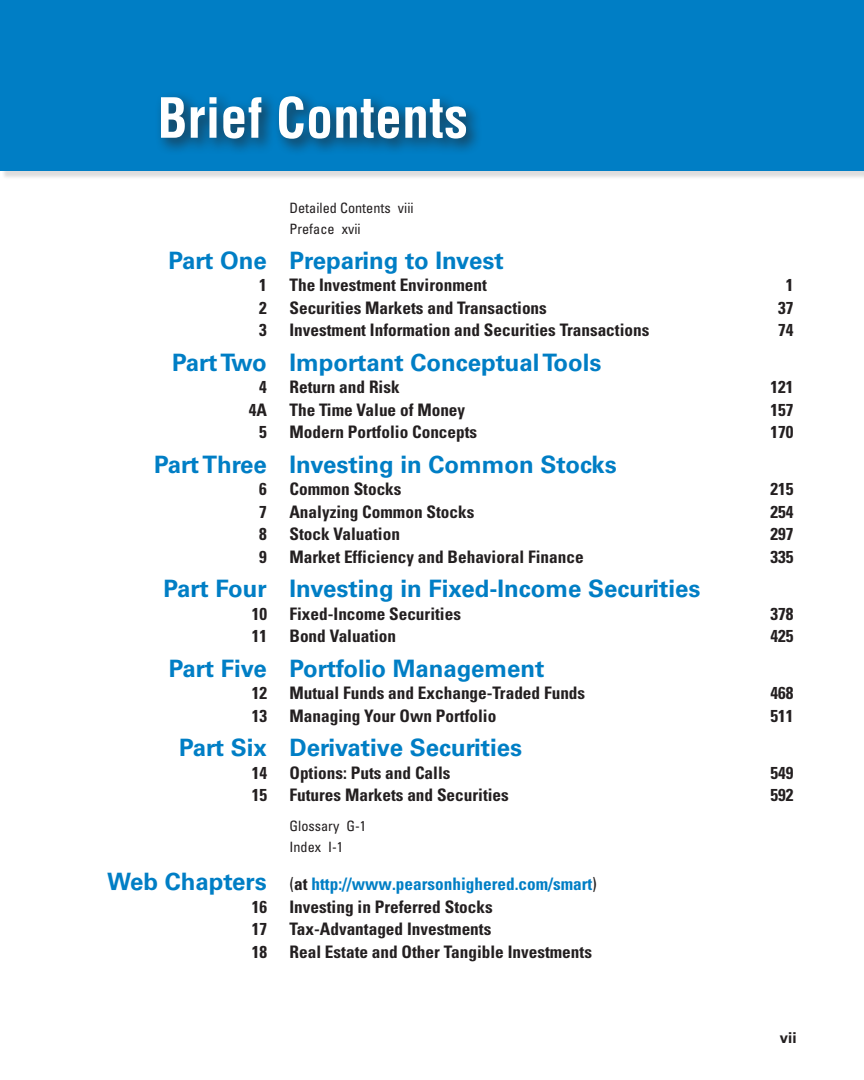
<style>
.page{position:relative;width:864px;height:1080px;background:#fff}
.page>*{position:absolute;margin:0;border:0;box-sizing:border-box;transform-origin:0 0}
.t1{font:700 condensed 54px "Helvetica Com";color:#fff}
.t2{font:700 24px "Univers LT Std";color:#007ec5}
.t3{font:700 condensed 17.25px "Univers LT Std";color:#231f20}
.t4{font:700 condensed 17.25px/22.5px "Univers LT Std";color:#007ec5}
.t5{font:700 15px "Univers LT Std";color:#231f20}
.t6{font:condensed 14.25px/21px "Univers LT Std";color:#231f20}
.s1{font-stretch:normal;font-size:24px}
.s2{font-weight:400;color:#231f20}
.s3{color:#231f20}
</style>
<div class="page">
<div style="left:2px;top:0;width:862px;height:180px;background:#231f20;opacity:.15"></div>
<div style="left:0;top:0;width:864px;height:171px;background:#007ec5"></div>
<div style="left:155px;top:90px;width:328px;height:66px;background:#231f20;opacity:.75"></div>
<p class="t1" style="left:157px;top:82px;width:312px">Brief Contents</p>
<p class="t6" style="left:289px;top:198px;width:126px">Detailed Contents viii<br>Preface xvii</p>
<p class="t2" style="left:168px;top:246px;width:337px">Part One Preparing to Invest</p>
<p class="t3" style="left:259px;top:275px;width:9px">1</p>
<p class="t3" style="left:289px;top:275px;width:199px">The Investment Environment</p>
<p class="t3" style="left:786px;top:275px;width:9px">1</p>
<p class="t3" style="left:259px;top:297px;width:9px">2</p>
<p class="t3" style="left:289px;top:297px;width:259px">Securities Markets and Transactions</p>
<p class="t3" style="left:778px;top:297px;width:17px">37</p>
<p class="t3" style="left:259px;top:320px;width:9px">3</p>
<p class="t3" style="left:289px;top:320px;width:361px">Investment Information and Securities Transactions</p>
<p class="t3" style="left:778px;top:320px;width:17px">74</p>
<p class="t2" style="left:172px;top:348px;width:431px">Part Two Important Conceptual Tools</p>
<p class="t3" style="left:259px;top:377px;width:9px">4</p>
<p class="t3" style="left:289px;top:377px;width:112px">Return and Risk</p>
<p class="t3" style="left:770px;top:377px;width:24px">121</p>
<p class="t3" style="left:249px;top:399px;width:20px">4A</p>
<p class="t3" style="left:289px;top:399px;width:177px">The Time Value of Money</p>
<p class="t3" style="left:770px;top:399px;width:24px">157</p>
<p class="t3" style="left:259px;top:422px;width:9px">5</p>
<p class="t3" style="left:289px;top:422px;width:189px">Modern Portfolio Concepts</p>
<p class="t3" style="left:770px;top:422px;width:24px">170</p>
<p class="t2" style="left:154px;top:450px;width:464px">Part Three Investing in Common Stocks</p>
<p class="t3" style="left:259px;top:479px;width:9px">6</p>
<p class="t3" style="left:289px;top:479px;width:114px">Common Stocks</p>
<p class="t3" style="left:770px;top:479px;width:24px">215</p>
<p class="t3" style="left:259px;top:501px;width:9px">7</p>
<p class="t3" style="left:289px;top:501px;width:186px">Analyzing Common Stocks</p>
<p class="t3" style="left:770px;top:501px;width:24px">254</p>
<p class="t3" style="left:259px;top:524px;width:9px">8</p>
<p class="t3" style="left:289px;top:524px;width:112px">Stock Valuation</p>
<p class="t3" style="left:770px;top:524px;width:24px">297</p>
<p class="t3" style="left:259px;top:546px;width:9px">9</p>
<p class="t3" style="left:289px;top:546px;width:296px">Market Efficiency and Behavioral Finance</p>
<p class="t3" style="left:770px;top:546px;width:24px">335</p>
<p class="t2" style="left:164px;top:575px;width:538px">Part Four Investing in Fixed-Income Securities</p>
<p class="t3" style="left:252px;top:603px;width:17px">10</p>
<p class="t3" style="left:289px;top:603px;width:173px">Fixed-Income Securities</p>
<p class="t3" style="left:770px;top:603px;width:24px">378</p>
<p class="t3" style="left:252px;top:626px;width:17px">11</p>
<p class="t3" style="left:289px;top:626px;width:108px">Bond Valuation</p>
<p class="t3" style="left:770px;top:626px;width:24px">425</p>
<p class="t2" style="left:169px;top:654px;width:377px">Part Five Portfolio Management</p>
<p class="t3" style="left:252px;top:683px;width:17px">12</p>
<p class="t3" style="left:289px;top:683px;width:297px">Mutual Funds and Exchange-Traded Funds</p>
<p class="t3" style="left:770px;top:683px;width:24px">468</p>
<p class="t3" style="left:252px;top:705px;width:17px">13</p>
<p class="t3" style="left:289px;top:705px;width:208px">Managing Your Own Portfolio</p>
<p class="t3" style="left:770px;top:705px;width:24px">511</p>
<p class="t2" style="left:179px;top:734px;width:345px">Part Six Derivative Securities</p>
<p class="t3" style="left:252px;top:762px;width:17px">14</p>
<p class="t3" style="left:289px;top:762px;width:162px">Options: Puts and Calls</p>
<p class="t3" style="left:770px;top:762px;width:24px">549</p>
<p class="t3" style="left:252px;top:785px;width:17px">15</p>
<p class="t3" style="left:289px;top:785px;width:221px">Futures Markets and Securities</p>
<p class="t3" style="left:770px;top:785px;width:24px">592</p>
<p class="t6" style="left:289px;top:816px;width:78px">Glossary G-1<br>Index I-1</p>
<p class="t4" style="left:252px;top:873px;width:347px;text-indent:-145px"><span class="s1">Web Chapters</span> <span class="s2">(</span><span class="s3">at</span> http://www.pearsonhighered.com/smart<span class="s2">)<br></span><span class="s3">16</span></p>
<p class="t3" style="left:289px;top:896px;width:205px">Investing in Preferred Stocks</p>
<p class="t3" style="left:252px;top:918px;width:17px">17</p>
<p class="t3" style="left:289px;top:918px;width:203px">Tax-Advantaged Investments</p>
<p class="t3" style="left:252px;top:941px;width:17px">18</p>
<p class="t3" style="left:289px;top:941px;width:304px">Real Estate and Other Tangible Investments</p>
<p class="t5" style="left:780px;top:1029px;width:18px">vii</p>
</div>
